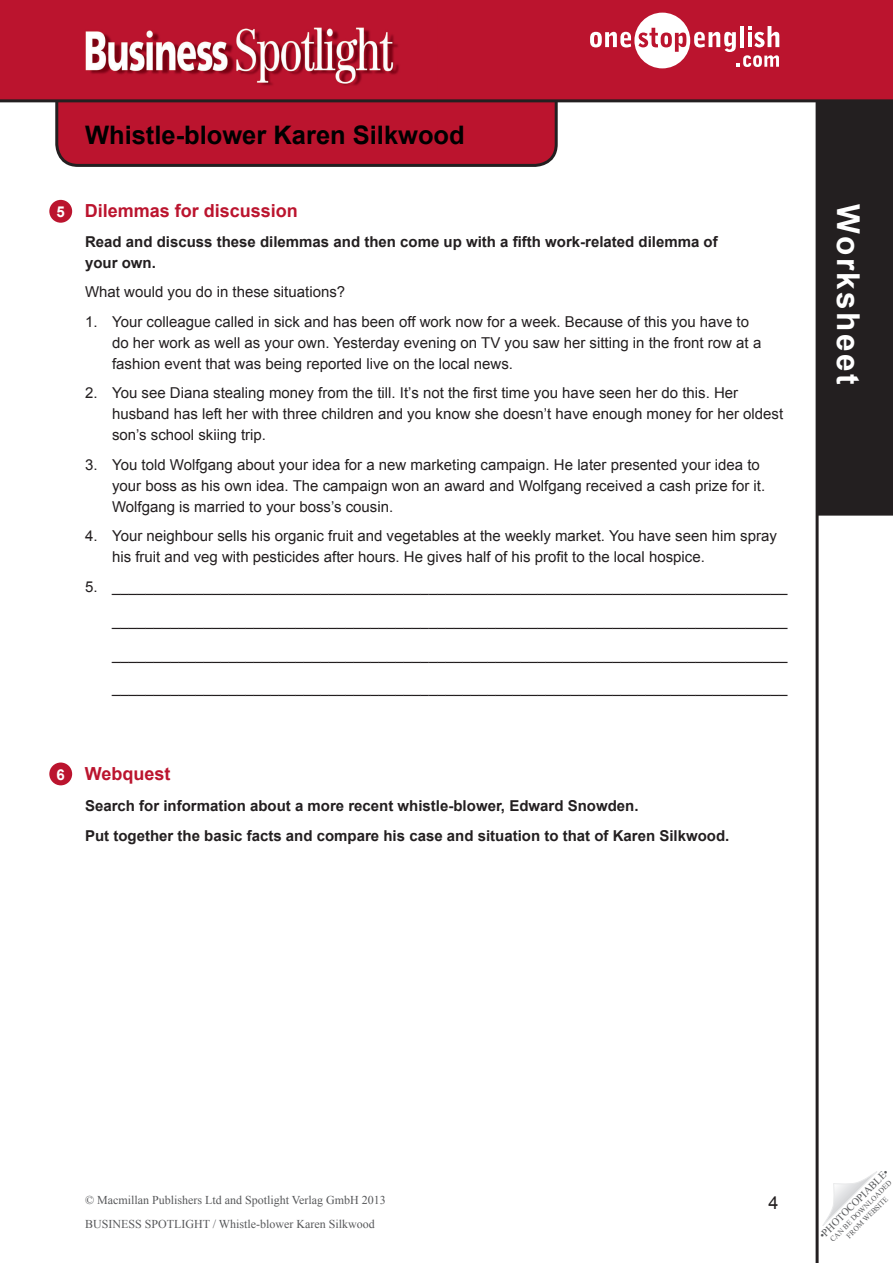
<style>
.page{position:relative;width:893px;height:1263px;background:#fff}
.page>*{position:absolute;margin:0;border:0;box-sizing:border-box;transform-origin:0 0}
.t1{font:700 31.5px "Arial";letter-spacing:.08em;color:#fff}
.t2{font:700 25.5px "Arial";color:#000}
.t3{font:700 18px "Arial";color:#bb142e}
.t4{font:18px "Arial";color:#231f20}
.worksheet_regular{font:15px/21px "Arial";color:#231f20}
.worksheet_regular-2{font:700 15px/21px "Arial";color:#231f20}
.t5{font:12px "Times New Roman";color:#57585a}
.t6{font:10.5px "Times New Roman";color:#57585a}
.t7{font:7.5px/9px "Times New Roman";color:#57585a;text-align:center}
.s1{font-size:15px;color:#fff}
</style>
<div class="page">
<svg style="left:822px;top:1171px;width:55px;height:55px"></svg>
<hr style="left:816px;top:99px;width:3px;height:1164px;background:#231f20">
<div style="left:818px;top:99px;width:74px;height:416px;background:#231f20"></div>
<div style="left:817px;top:99px;width:76px;height:417px;border:2px solid #231f20"></div>
<svg style="left:55px;top:102px;width:503px;height:65px;background:#b2162e"></svg>
<div style="left:0;top:0;width:893px;height:101px;background:#bb142e"></div>
<img style="left:85px;top:27px;width:314px;height:59px">
<hr style="left:0;top:99px;width:893px;height:3px;background:#231f20">
<svg style="left:590px;top:13px;width:189px;height:55px"></svg>
<div style="left:49px;top:200px;width:23px;height:23px;background:#bb142e;border-radius:50%"></div>
<div style="left:49px;top:762px;width:23px;height:23px;background:#bb142e;border-radius:50%"></div>
<p class="t2" style="left:85px;top:118px;width:381px">Whistle-blower Karen Silkwood</p>
<p class="t3" style="left:56px;top:199px;width:243px"><span class="s1">5</span> Dilemmas for discussion</p>
<p class="worksheet_regular-2" style="left:85px;top:232px;width:634px">Read and discuss these dilemmas and then come up with a fifth work-related dilemma of your own.</p>
<p class="worksheet_regular" style="left:85px;top:282px;width:262px">What would you do in these situations?</p>
<p class="worksheet_regular" style="left:112px;top:311px;width:651px;text-indent:-27px">1. Your colleague called in sick and has been off work now for a week. Because of this you have to do her work as well as your own. Yesterday evening on TV you saw her sitting in the front row at a fashion event that was being reported live on the local news.</p>
<p class="worksheet_regular" style="left:112px;top:383px;width:673px;text-indent:-27px">2. You see Diana stealing money from the till. It’s not the first time you have seen her do this. Her husband has left her with three children and you know she doesn’t have enough money for her oldest son’s school skiing trip.</p>
<p class="worksheet_regular" style="left:112px;top:454px;width:655px;text-indent:-27px">3. You told Wolfgang about your idea for a new marketing campaign. He later presented your idea to your boss as his own idea. The campaign won an award and Wolfgang received a cash prize for it.<br>Wolfgang is married to your boss’s cousin.</p>
<p class="worksheet_regular" style="left:112px;top:526px;width:666px;text-indent:-27px">4. Your neighbour sells his organic fruit and vegetables at the weekly market. You have seen him spray his fruit and veg with pesticides after hours. He gives half of his profit to the local hospice.</p>
<p class="worksheet_regular" style="left:85px;top:576px;width:704px">5. _________________________________________________________________________________</p>
<p class="worksheet_regular" style="left:112px;top:610px;width:677px">_________________________________________________________________________________</p>
<p class="worksheet_regular" style="left:112px;top:644px;width:677px">_________________________________________________________________________________</p>
<p class="worksheet_regular" style="left:112px;top:678px;width:677px">_________________________________________________________________________________</p>
<p class="t3" style="left:56px;top:761px;width:116px"><span class="s1">6</span> Webquest</p>
<p class="worksheet_regular-2" style="left:85px;top:796px;width:555px">Search for information about a more recent whistle-blower, Edward Snowden.</p>
<p class="worksheet_regular-2" style="left:85px;top:825px;width:646px">Put together the basic facts and compare his case and situation to that of Karen Silkwood.</p>
<p class="t1" style="left:869px;top:204px;width:182px;rotate:90deg">Worksheet</p>
<p class="t5" style="left:85px;top:1192px;width:302px">© Macmillan Publishers Ltd and Spotlight Verlag GmbH 2013</p>
<p class="t5" style="left:85px;top:1215px;width:291px">BUSINESS SPOTLIGHT / Whistle-blower Karen Silkwood</p>
<p class="t4" style="left:769px;top:1191px;width:12px">4</p>
<p class="t6" style="left:816px;top:1232px;width:95px;rotate:-45deg">•PHOTOCOPIABLE•</p>
<p class="t7" style="left:828px;top:1237px;width:85px;rotate:-45deg">CAN BE DOWNLOADED<br>FROM WEBSITE</p>
</div>
